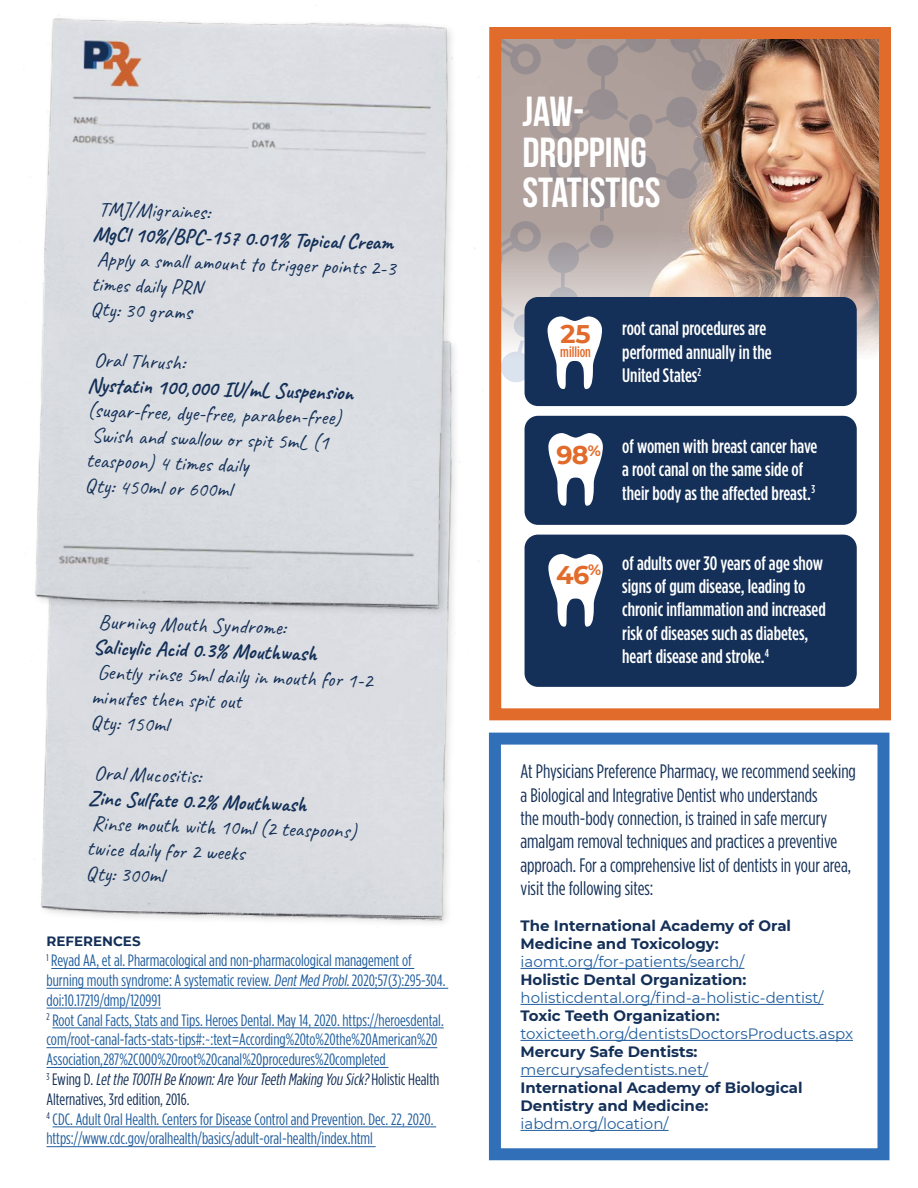
<style>
.page{position:relative;width:918px;height:1188px;background:#fff}
.page>*{position:absolute;margin:0;border:0;box-sizing:border-box;transform-origin:0 0}
.t1{font:700 42px/40.5px "Bebas Neue";color:#fff}
.t2{font:700 25.5px "Montserrat";color:#e16b2a}
.t3{font:21px/25.3px "Caveat";color:#143058}
.t4{font:700 21px "Caveat";color:#143058}
.t5{font:500 19.5px/23.4px "Gotham Condensed";color:#fff}
.t6{font:19.5px/23.4px "Gotham Condensed";color:#143058}
.t7{font:16.5px/19.8px "Gotham Condensed";color:#215e9e}
.t8{font:700 15px/18px "Montserrat";color:#143058}
.t9{font:15px "Montserrat";color:#215e9e}
.t10{font:500 15px "Gotham Condensed";color:#e16b2a}
.t11{font:700 13.5px "Montserrat";color:#143058}
.s1{font-style:italic}
.s2{color:#143058}
.s3{font-style:italic;color:#143058}
</style>
<div class="page">
<img style="left:724px;top:40px;width:154px;height:314px">
<svg style="left:502px;top:40px;width:222px;height:348px;background:#b4a5a0"></svg>
<img style="left:41px;top:649px;width:457px;height:311px">
<img style="left:35px;top:18px;width:440px;height:631px">
<div style="left:489px;top:27px;width:402px;height:693px;border:12px solid #e16b2a"></div>
<div style="left:489px;top:733px;width:401px;height:427px;border:12px solid #3170b8"></div>
<hr style="left:520px;top:968px;width:224px;height:1px;background:#215e9e">
<hr style="left:520px;top:1004px;width:304px;height:1px;background:#215e9e">
<hr style="left:520px;top:1040px;width:333px;height:1px;background:#215e9e">
<hr style="left:520px;top:1076px;width:188px;height:1px;background:#215e9e">
<hr style="left:520px;top:1130px;width:149px;height:1px;background:#215e9e">
<hr style="left:51px;top:968px;width:363px;height:1px;background:#215e9e">
<hr style="left:46px;top:988px;width:402px;height:1px;background:#215e9e">
<hr style="left:46px;top:1008px;width:115px;height:1px;background:#215e9e">
<hr style="left:52px;top:1028px;width:392px;height:1px;background:#215e9e">
<hr style="left:46px;top:1047px;width:391px;height:1px;background:#215e9e">
<hr style="left:46px;top:1067px;width:342px;height:1px;background:#215e9e">
<hr style="left:53px;top:1127px;width:383px;height:1px;background:#215e9e">
<hr style="left:46px;top:1146px;width:330px;height:1px;background:#215e9e">
<div style="left:525px;top:297px;width:332px;height:109px;background:#143058;border-radius:14px"></div>
<div style="left:525px;top:416px;width:332px;height:109px;background:#143058;border-radius:14px"></div>
<div style="left:525px;top:535px;width:332px;height:152px;background:#143058;border-radius:14px"></div>
<svg style="left:548px;top:316px;width:54px;height:73px"></svg>
<svg style="left:548px;top:433px;width:55px;height:73px"></svg>
<svg style="left:548px;top:554px;width:55px;height:73px"></svg>
<p class="t3" style="left:99px;top:196px;width:113px;rotate:2deg">TMJ/Migraines:</p>
<p class="t4" style="left:93px;top:220px;width:301px;rotate:2deg">MgCl 10%/BPC-157 0.01% Topical Cream</p>
<p class="t3" style="left:93px;top:245px;width:305px;rotate:2deg">Apply a small amount to trigger points 2-3 times daily PRN<br>Qty: 30 grams</p>
<p class="t3" style="left:95px;top:347px;width:93px;rotate:2deg">Oral Thrush:</p>
<p class="t4" style="left:89px;top:371px;width:267px;rotate:2deg">Nystatin 100,000 IU/mL Suspension</p>
<p class="t3" style="left:88px;top:397px;width:255px;rotate:2deg">(sugar-free, dye-free, paraben-free)<br>Swish and swallow or spit 5mL (1 teaspoon) 4 times daily<br>Qty: 450ml or 600ml</p>
<p class="t3" style="left:99px;top:609px;width:189px;rotate:2deg">Burning Mouth Syndrome:</p>
<p class="t4" style="left:93px;top:633px;width:225px;rotate:2deg">Salicylic Acid 0.3% Mouthwash</p>
<p class="t3" style="left:93px;top:659px;width:282px;rotate:2deg">Gently rinse 5ml daily in mouth for 1-2 minutes then spit out<br>Qty: 150ml</p>
<p class="t3" style="left:95px;top:760px;width:109px;rotate:2deg">Oral Mucositis:</p>
<p class="t4" style="left:89px;top:784px;width:220px;rotate:2deg">Zinc Sulfate 0.2% Mouthwash</p>
<p class="t3" style="left:88px;top:810px;width:271px;rotate:2deg">Rinse mouth with 10ml (2 teaspoons) twice daily for 2 weeks<br>Qty: 300ml</p>
<p class="t11" style="left:46px;top:932px;width:96px">REFERENCES</p>
<p class="t7" style="left:46px;top:950px;width:401px"><sup>1</sup> Reyad AA, et al. Pharmacological and non-pharmacological management of burning mouth syndrome: A systematic review. <span class="s1">DentMed Probl.</span>2020;57(3):295-304. doi:10.17219/dmp/120991<br><sup>2</sup> Root Canal Facts, Stats and Tips. Heroes Dental. May 14, 2020. https://heroesdental. com/root-canal-facts-stats-tips#:~:text=According%20to%20the%20American%20<br>Association,287%2C000%20root%20canal%20procedures%20completed<br><sup>3</sup> <span class="s2">E w i n g D .</span> <span class="s3">Letthe TOOTH Be Known:Are YourTeeth Making You Sick?</span><span class="s2">H o l i s t i c H e a l t h Alternatives, 3rd edition, 2016.<br></span><sup>4</sup> CDC. Adult Oral Health. Centers for Disease Control and Prevention. Dec. 22, 2020. https://www.cdc.gov/oralhealth/basics/adult-oral-health/index.html</p>
<h1 class="t1" style="left:522px;top:91px;width:140px">JAW-<br>DROPPING<br>STATISTICS</h1>
<h2 class="t2" style="left:561px;top:316px;width:32px">25</h2>
<p class="t10" style="left:560px;top:343px;width:32px">million</p>
<p class="t5" style="left:622px;top:317px;width:151px">root canal procedures are performed annually in the<br>United States<sup>2</sup></p>
<h2 class="t2" style="left:556px;top:437px;width:46px">98<sup>%</sup></h2>
<h2 class="t2" style="left:556px;top:557px;width:47px">46<sup>%</sup></h2>
<p class="t5" style="left:622px;top:434px;width:197px">of women with breast cancer have a root canal on the same side of their body as the affected breast.<sup>3</sup></p>
<p class="t5" style="left:622px;top:551px;width:205px">of adults over 30 years of age show signs of gum disease, leading to chronic inflammation and increased risk of diseases such as diabetes, heart disease and stroke.<sup>4</sup></p>
<p class="t6" style="left:520px;top:759px;width:337px">At Physicians Preference Pharmacy, we recommend seeking a Biological and Integrative Dentist who understands<br>the mouth-body connection, is trained in safe mercury amalgam removal techniques and practices a preventive approach. For a comprehensive list of dentists in your area, visit the following sites:</p>
<p class="t8" style="left:520px;top:916px;width:272px">The International Academy of Oral<br>Medicine and Toxicology:</p>
<p class="t9" style="left:520px;top:952px;width:225px">iaomt.org/for-patients/search/</p>
<p class="t8" style="left:520px;top:970px;width:228px">Holistic Dental Organization:</p>
<p class="t9" style="left:520px;top:988px;width:305px">holisticdental.org/find-a-holistic-dentist/</p>
<p class="t8" style="left:520px;top:1006px;width:201px">Toxic Teeth Organization:</p>
<p class="t9" style="left:520px;top:1024px;width:334px">toxicteeth.org/dentistsDoctorsProducts.aspx</p>
<p class="t8" style="left:520px;top:1042px;width:179px">Mercury Safe Dentists:</p>
<p class="t9" style="left:520px;top:1060px;width:189px">mercurysafedentists.net/</p>
<p class="t8" style="left:520px;top:1078px;width:284px">International Academy of Biological<br>Dentistry and Medicine:</p>
<p class="t9" style="left:520px;top:1114px;width:150px">iabdm.org/location/</p>
</div>
